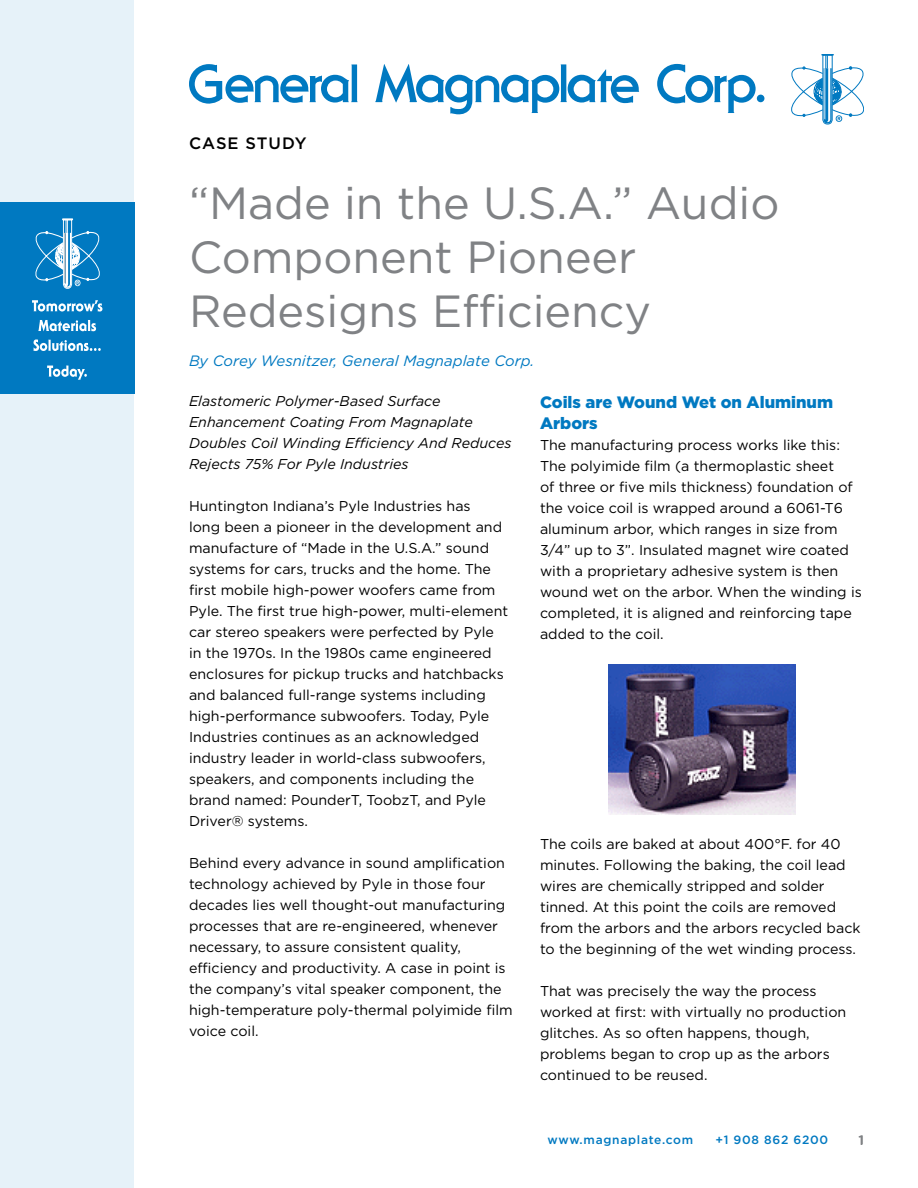
<style>
.page{position:relative;width:918px;height:1188px;background:#fff}
.page>*{position:absolute;margin:0;border:0;box-sizing:border-box;transform-origin:0 0}
.t1{font:45px/54px "Gotham";color:#808285}
.t2{font:900 16.5px/21px "Gotham";color:#0079c1}
.t3{font:500 16.5px "Gotham";letter-spacing:.06em;color:#000}
.t4{font:italic 15px "Gotham";color:#0079c1}
.t5{font:14.25px/21px "Gotham";color:#000}
.t6{font:italic 14.25px/21px "Gotham";color:#000}
.t7{font:500 13.5px "Gotham";color:#808285}
.t8{font:500 12px "Gotham";letter-spacing:.06em;color:#0079c1}
.t9{font:500 12px "Gotham";color:#808285}
</style>
<div class="page">
<div style="left:0;top:0;width:134px;height:1188px;background:#e6f2f9"></div>
<div style="left:0;top:203px;width:135px;height:191px;background:#0079c1"></div>
<svg style="left:32px;top:300px;width:70px;height:12px"></svg>
<svg style="left:38px;top:320px;width:58px;height:11px"></svg>
<svg style="left:34px;top:339px;width:67px;height:12px"></svg>
<svg style="left:47px;top:366px;width:40px;height:14px"></svg>
<svg style="left:36px;top:219px;width:64px;height:70px"></svg>
<svg style="left:375px;top:64px;width:264px;height:51px"></svg>
<svg style="left:189px;top:64px;width:169px;height:40px"></svg>
<svg style="left:657px;top:64px;width:99px;height:49px"></svg>
<div style="left:757px;top:95px;width:7px;height:7px;background:#0079c1;border-radius:50%"></div>
<svg style="left:791px;top:54px;width:73px;height:70px"></svg>
<img style="left:608px;top:664px;width:188px;height:150px">
<p class="t3" style="left:189px;top:134px;width:119px">CASE STUDY</p>
<h1 class="t1" style="left:189px;top:176px;width:592px">“Made in the U.S.A.” Audio<br>Component Pioneer<br>Redesigns Efficiency</h1>
<p class="t4" style="left:189px;top:352px;width:347px">By Corey Wesnitzer, General Magnaplate Corp.</p>
<p class="t6" style="left:189px;top:390px;width:324px">Elastomeric Polymer-Based Surface Enhancement Coating From Magnaplate Doubles Coil Winding Efficiency And Reduces Rejects 75% For Pyle Industries</p>
<p class="t5" style="left:189px;top:495px;width:321px">Huntington Indiana’s Pyle Industries has<br>long been a pioneer in the development and manufacture of “Made in the U.S.A.” sound systems for cars, trucks and the home. The first mobile high-power woofers came from Pyle. The first true high-power, multi-element car stereo speakers were perfected by Pyle in the 1970s. In the 1980s came engineered enclosures for pickup trucks and hatchbacks and balanced full-range systems including high-performance subwoofers. Today, Pyle Industries continues as an acknowledged industry leader in world-class subwoofers, speakers, and components including the brand named: PounderT, ToobzT, and Pyle Driver® systems.</p>
<p class="t5" style="left:189px;top:852px;width:325px">Behind every advance in sound amplification technology achieved by Pyle in those four decades lies well thought-out manufacturing processes that are re-engineered, whenever necessary, to assure consistent quality, efficiency and productivity. A case in point is the company’s vital speaker component, the high-temperature poly-thermal polyimide film voice coil.</p>
<p class="t2" style="left:540px;top:391px;width:295px">Coils are Wound Wet on Aluminum<br>Arbors</p>
<p class="t5" style="left:540px;top:434px;width:323px">The manufacturing process works like this:<br>The polyimide film (a thermoplastic sheet<br>of three or five mils thickness) foundation of the voice coil is wrapped around a 6061-T6 aluminum arbor, which ranges in size from 3/4” up to 3”. Insulated magnet wire coated with a proprietary adhesive system is then wound wet on the arbor. When the winding is completed, it is aligned and reinforcing tape added to the coil.</p>
<p class="t5" style="left:540px;top:833px;width:322px">The coils are baked at about 400°F. for 40 minutes. Following the baking, the coil lead wires are chemically stripped and solder tinned. At this point the coils are removed from the arbors and the arbors recycled back to the beginning of the wet winding process.</p>
<p class="t5" style="left:540px;top:980px;width:308px">That was precisely the way the process worked at first: with virtually no production glitches. As so often happens, though, problems began to crop up as the arbors continued to be reused.</p>
<p class="t8" style="left:548px;top:1133px;width:147px">www.magnaplate.com</p>
<p class="t8" style="left:715px;top:1133px;width:114px">+1 908 862 6200</p>
<p class="t9" style="left:859px;top:1133px;width:6px">1</p>
<p class="t7" style="left:859px;top:1133px;width:7px">1</p>
</div>
